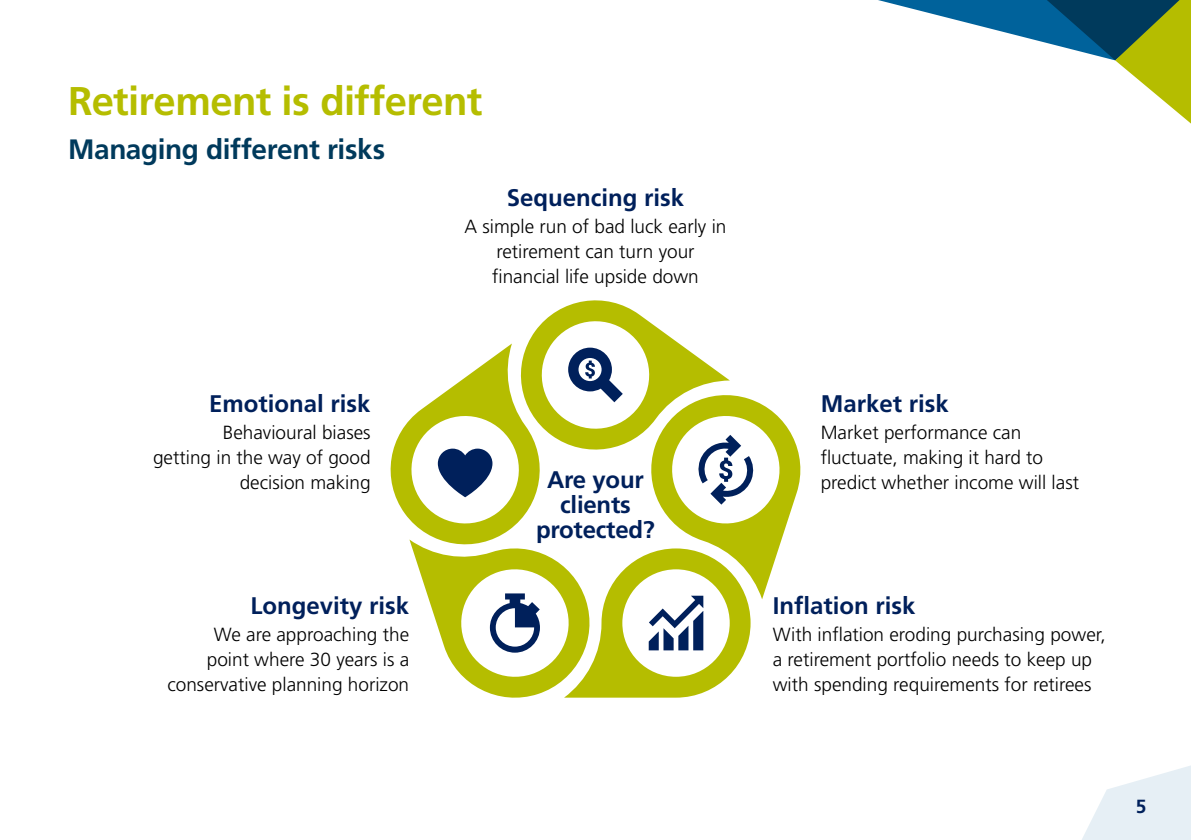
<style>
.page{position:relative;width:1191px;height:840px;background:#fff}
.page>*{position:absolute;margin:0;border:0;box-sizing:border-box;transform-origin:0 0}
.t1{font:700 40px "Frutiger LT Pro";letter-spacing:-.015em;color:#b5bd00}
.t2{font:700 28px "Frutiger LT Pro";letter-spacing:-.015em;color:#003a5c}
.t3{font:700 24px/25px "Frutiger LT Pro";color:#00205b;text-align:center}
.t4{font:300 19px/25px "Frutiger LT Pro";color:#000}
.t5{font:700 19px "Frutiger LT Pro";color:#00205b}
</style>
<div class="page">
<svg style="left:1082px;top:765px;width:109px;height:74px"></svg>
<svg style="left:878px;top:0;width:313px;height:124px"></svg>
<svg style="left:390px;top:300px;width:411px;height:397px"></svg>
<h1 class="t1" style="left:68px;top:77px;width:416px">Retirement is different</h1>
<h2 class="t2" style="left:68px;top:132px;width:318px">Managing different risks</h2>
<p class="t3" style="left:209px;top:390px;width:163px">Emotional risk</p>
<p class="t4" style="left:153px;top:419px;width:219px;text-align:right">Behavioural biases<br>getting in the way of good decision making</p>
<p class="t3" style="left:250px;top:593px;width:160px">Longevity risk</p>
<p class="t4" style="left:167px;top:622px;width:243px;text-align:right">We are approaching the point where 30 years is a conservative planning horizon</p>
<p class="t3" style="left:507px;top:185px;width:179px">Sequencing risk</p>
<p class="t4" style="left:464px;top:213px;width:263px;text-align:center">A simple run of bad luck early in retirement can turn your financial life upside down</p>
<p class="t3" style="left:536px;top:466px;width:120px">Are your clients protected?</p>
<p class="t3" style="left:820px;top:390px;width:130px">Market risk</p>
<p class="t4" style="left:820px;top:419px;width:260px">Market performance can fluctuate, making it hard to predict whether income will last</p>
<p class="t3" style="left:773px;top:593px;width:144px">Inflation risk</p>
<p class="t4" style="left:773px;top:622px;width:334px">With inflation eroding purchasing power, a retirement portfolio needs to keep up with spending requirements for retirees</p>
<p class="t5" style="left:1135px;top:795px;width:12px">5</p>
</div>
